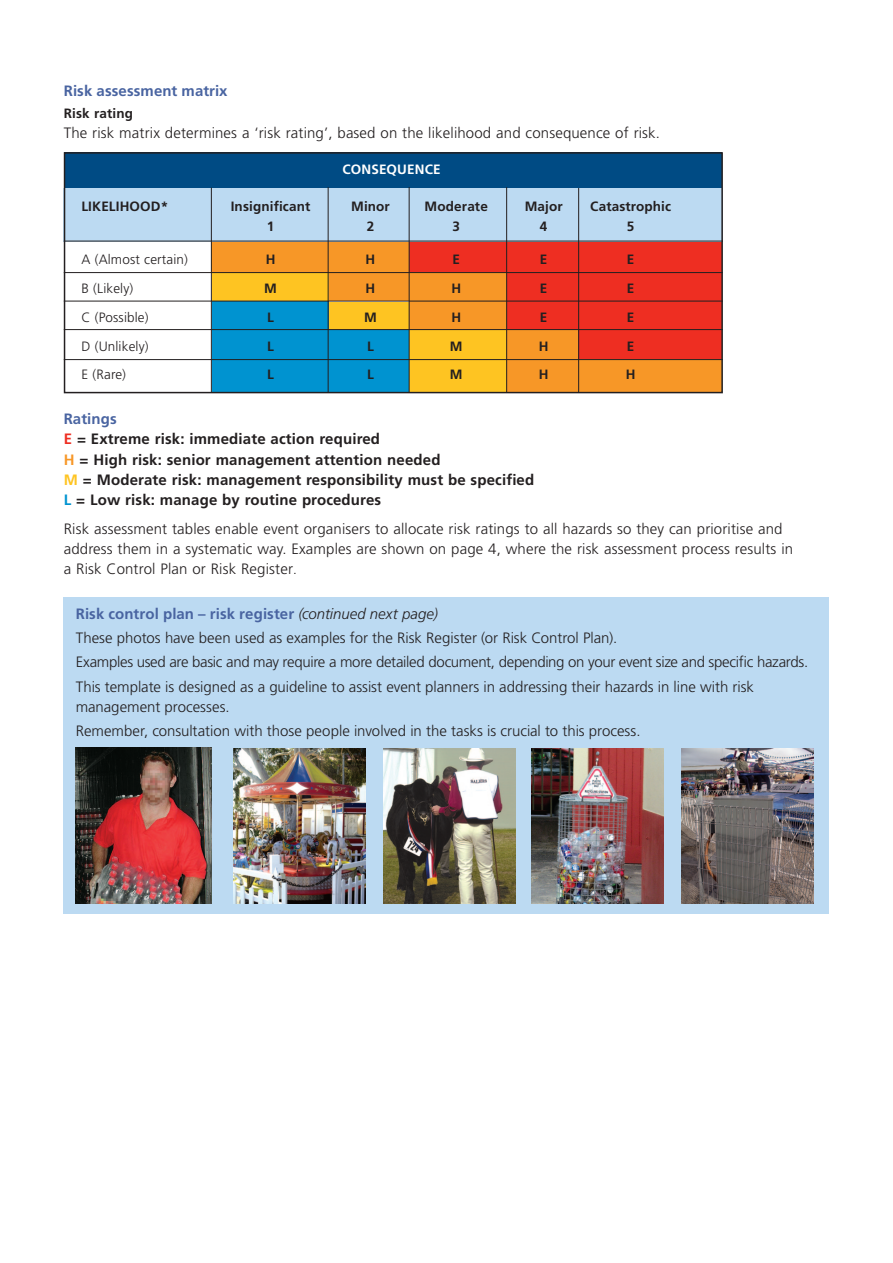
<style>
.page{position:relative;width:893px;height:1263px;background:#fff}
.page>*{position:absolute;margin:0;border:0;box-sizing:border-box;transform-origin:0 0}
.t1{font:300 15px/20.2px "Frutiger LT Std";letter-spacing:.005em;color:#231f20}
.t2{font:300 15px/23.7px "Frutiger LT Std";letter-spacing:-.015em;color:#231f20}
.t3{font:700 15px/20.2px "Frutiger LT Std";letter-spacing:.01em;color:#231f20}
.t4{font:700 15px "Frutiger LT Std";letter-spacing:.005em;color:#4964a1}
.t5{font:700 13.5px "Frutiger LT Std";letter-spacing:.01em;color:#231f20}
.t6{font:300 13.5px "Frutiger LT Std";letter-spacing:.01em;color:#231f20}
.t7{font:700 13.5px "Frutiger LT Std";letter-spacing:.01em;color:#fff}
.s1{color:#4964a1}
.s2{color:#ee2e22}
.s3{color:#f79727}
.s4{color:#fec422}
.s5{color:#0093d0}
.s6{font-size:13.5px}
.s7{font-weight:700;color:#4964a1}
.s8{font-style:italic}
</style>
<div class="page">
<div style="left:507px;top:330px;width:71px;height:29px;background:#f79727"></div>
<div style="left:579px;top:330px;width:143px;height:29px;background:#ee2e22"></div>
<div style="left:64px;top:597px;width:765px;height:316px;background:#bcdaf2"></div>
<div style="left:64px;top:152px;width:658px;height:36px;background:#004b84"></div>
<div style="left:409px;top:241px;width:312px;height:32px;background:#ee2e22"></div>
<div style="left:211px;top:241px;width:198px;height:32px;background:#f79727"></div>
<div style="left:328px;top:273px;width:179px;height:28px;background:#f79727"></div>
<div style="left:409px;top:301px;width:98px;height:29px;background:#f79727"></div>
<div style="left:409px;top:330px;width:98px;height:62px;background:#fec422"></div>
<div style="left:328px;top:302px;width:81px;height:28px;background:#fec422"></div>
<div style="left:328px;top:330px;width:81px;height:63px;background:#0093d0"></div>
<div style="left:212px;top:273px;width:116px;height:28px;background:#fec422"></div>
<div style="left:212px;top:302px;width:116px;height:91px;background:#0093d0"></div>
<div style="left:507px;top:360px;width:214px;height:32px;background:#f79727"></div>
<div style="left:507px;top:273px;width:215px;height:57px;background:#ee2e22"></div>
<div style="left:64px;top:188px;width:659px;height:53px;background:#bcdaf2"></div>
<hr style="left:64px;top:241px;width:659px;height:1px;background:#231f20">
<hr style="left:211px;top:188px;width:1px;height:205px;background:#231f20">
<hr style="left:328px;top:187px;width:1px;height:206px;background:#231f20">
<hr style="left:409px;top:187px;width:1px;height:206px;background:#231f20">
<hr style="left:506px;top:187px;width:1px;height:206px;background:#231f20">
<hr style="left:578px;top:188px;width:1px;height:205px;background:#231f20">
<hr style="left:64px;top:272px;width:659px;height:1px;background:#231f20">
<hr style="left:64px;top:301px;width:659px;height:1px;background:#231f20">
<hr style="left:64px;top:329px;width:659px;height:1px;background:#231f20">
<hr style="left:64px;top:359px;width:659px;height:1px;background:#231f20">
<div style="left:64px;top:152px;width:659px;height:241px;border:2px solid #231f20"></div>
<img style="left:76px;top:747px;width:135px;height:156px">
<img style="left:233px;top:748px;width:132px;height:155px">
<img style="left:383px;top:748px;width:132px;height:155px">
<img style="left:531px;top:748px;width:132px;height:155px">
<img style="left:681px;top:748px;width:132px;height:155px">
<p class="t4" style="left:64px;top:82px;width:165px">Risk assessment matrix</p>
<p class="t5" style="left:64px;top:105px;width:71px">Risk rating</p>
<p class="t1" style="left:64px;top:123px;width:598px">The risk matrix determines a ‘risk rating’, based on the likelihood and consequence of risk.</p>
<p class="t7" style="left:342px;top:161px;width:100px">CONSEQUENCE</p>
<p class="t5" style="left:81px;top:198px;width:50px">Likelihood</p>
<p class="t5" style="left:161px;top:198px;width:31px">* I</p>
<p class="t5" style="left:235px;top:198px;width:77px">nsignificant</p>
<p class="t5" style="left:351px;top:198px;width:40px">Minor</p>
<p class="t5" style="left:425px;top:198px;width:65px">Moderate</p>
<p class="t5" style="left:525px;top:198px;width:40px">Major</p>
<p class="t5" style="left:590px;top:198px;width:82px">Catastrophic</p>
<p class="t5" style="left:267px;top:219px;width:9px">1</p>
<p class="t5" style="left:367px;top:219px;width:9px">2</p>
<p class="t5" style="left:452px;top:219px;width:9px">3</p>
<p class="t5" style="left:540px;top:219px;width:9px">4</p>
<p class="t5" style="left:627px;top:219px;width:9px">5</p>
<p class="t6" style="left:81px;top:252px;width:108px">A (Almost certain)</p>
<p class="t5" style="left:266px;top:252px;width:11px">H</p>
<p class="t5" style="left:366px;top:252px;width:11px">H</p>
<p class="t5" style="left:452px;top:252px;width:9px">E</p>
<p class="t5" style="left:540px;top:252px;width:9px">E</p>
<p class="t5" style="left:627px;top:252px;width:9px">E</p>
<p class="t6" style="left:81px;top:281px;width:53px">B (Likely)</p>
<p class="t5" style="left:264px;top:280px;width:14px">M</p>
<p class="t5" style="left:366px;top:280px;width:11px">H</p>
<p class="t5" style="left:451px;top:280px;width:11px">H</p>
<p class="t5" style="left:540px;top:280px;width:9px">E</p>
<p class="t5" style="left:627px;top:280px;width:9px">E</p>
<p class="t6" style="left:81px;top:310px;width:69px">C (Possible)</p>
<p class="t5" style="left:267px;top:309px;width:8px">L</p>
<p class="t5" style="left:364px;top:309px;width:14px">M</p>
<p class="t5" style="left:451px;top:309px;width:11px">H</p>
<p class="t5" style="left:540px;top:309px;width:9px">E</p>
<p class="t5" style="left:627px;top:309px;width:9px">E</p>
<p class="t6" style="left:81px;top:338px;width:69px">D (Unlikely)</p>
<p class="t5" style="left:267px;top:338px;width:8px">L</p>
<p class="t5" style="left:367px;top:338px;width:8px">L</p>
<p class="t5" style="left:450px;top:338px;width:14px">M</p>
<p class="t5" style="left:539px;top:338px;width:11px">H</p>
<p class="t5" style="left:627px;top:338px;width:9px">E</p>
<p class="t6" style="left:81px;top:367px;width:46px">E (Rare)</p>
<p class="t5" style="left:267px;top:367px;width:8px">L</p>
<p class="t5" style="left:367px;top:367px;width:8px">L</p>
<p class="t5" style="left:450px;top:367px;width:14px">M</p>
<p class="t5" style="left:539px;top:367px;width:11px">H</p>
<p class="t5" style="left:626px;top:367px;width:11px">H</p>
<p class="t3" style="left:64px;top:409px;width:472px"><span class="s1">Ratings<br></span><span class="s2">E</span> = Extreme risk: immediate action required<br><span class="s3">H</span> = High risk: senior management attention needed<br><span class="s4">M</span> = Moderate risk: management responsibility must be specified <span class="s5">L</span> = Low risk: manage by routine procedures</p>
<p class="t1" style="left:64px;top:519px;width:731px">Risk assessment tables enable event organisers to allocate risk ratings to all hazards so they can prioritise and address them in a systematic way. Examples are shown on page 4, where the risk assessment process results in a Risk Control Plan or Risk Register<span class="s6">.</span></p>
<p class="t2" style="left:76px;top:603px;width:734px"><span class="s7">Risk control plan – risk register</span> <span class="s8">(continued next page)<br></span>These photos have been used as examples for the Risk Register (or Risk Control Plan).<br>Examples used are basic and may require a more detailed document, depending on your event size and specific hazards.</p>
<p class="t1" style="left:76px;top:678px;width:680px;line-height:19.5px">This template is designed as a guideline to assist event planners in addressing their hazards in line with risk management processes.</p>
<p class="t1" style="left:76px;top:720px;width:566px">Remember, consultation with those people involved in the tasks is crucial to this process.</p>
</div>
